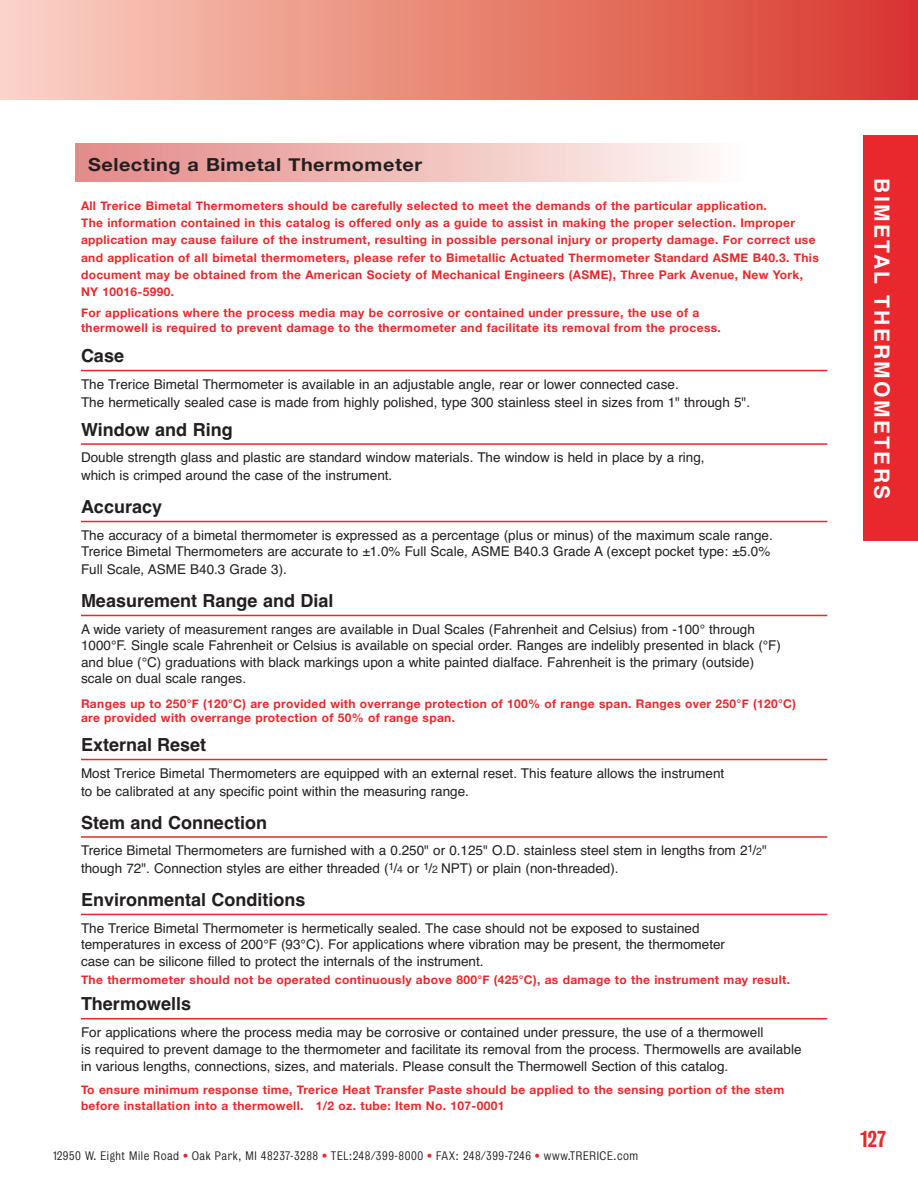
<style>
.page{position:relative;width:918px;height:1188px;background:#fff}
.page>*{position:absolute;margin:0;border:0;box-sizing:border-box;transform-origin:0 0}
.t1{font:700 21px "Helvetica";letter-spacing:.11em;color:#fff}
.t2{font:21px "Grot Three Five";color:#e9282d}
.t3{font:700 18px "Helvetica";color:#231f20}
.t4{font:700 18px "Helvetica Neue";letter-spacing:.03em;color:#231f20;scale:1.1 1}
.t5{font:13.5px/16.5px "Helvetica";color:#231f20}
.t6{font:700 12px/17.2px "Helvetica Neue";letter-spacing:.03em;color:#e9282d}
.t7{font:11.25px "Grot Five One";letter-spacing:.05em;color:#231f20}
.s1{font-size:10.5px;color:#312f30}
.s2{color:#e9282d}
</style>
<div class="page">
<div style="left:864px;top:135px;width:54px;height:406px;background:#e9282d"></div>
<hr style="left:81px;top:370px;width:746px;height:1px;background:#e9282d">
<hr style="left:81px;top:443px;width:746px;height:2px;background:#e9282d">
<hr style="left:81px;top:521px;width:746px;height:1px;background:#e9282d">
<hr style="left:81px;top:615px;width:746px;height:1px;background:#e9282d">
<hr style="left:81px;top:759px;width:746px;height:1px;background:#e9282d">
<hr style="left:81px;top:836px;width:746px;height:2px;background:#e9282d">
<hr style="left:81px;top:914px;width:746px;height:1px;background:#e9282d">
<hr style="left:81px;top:1018px;width:746px;height:1px;background:#e9282d">
<div style="left:76px;top:144px;width:670px;height:38px;background:linear-gradient(to right,#e38886,#fefbf7)"></div>
<div style="left:0;top:0;width:918px;height:100px;background:linear-gradient(to right,#fad3c3,#d8382b)"></div>
<h2 class="t4" style="left:88px;top:153px;width:305px">Selecting a Bimetal Thermometer</h2>
<p class="t6" style="left:81px;top:197px;width:739px">All Trerice Bimetal Thermometers should be carefully selected to meet the demands of the particular application.<br>The information contained in this catalog is offered only as a guide to assist in making the proper selection. Improper application may cause failure of the instrument, resulting in possible personal injury or property damage. For correct use and application of all bimetal thermometers, please refer to Bimetallic Actuated Thermometer Standard ASME B40.3. This document may be obtained from the American Society of Mechanical Engineers (ASME), Three Park Avenue, New York, NY 10016-5990.</p>
<p class="t6" style="left:81px;top:305px;width:641px;line-height:14.5px">For applications where the process media may be corrosive or contained under pressure, the use of a thermowell is required to prevent damage to the thermometer and facilitate its removal from the process.</p>
<h2 class="t3" style="left:81px;top:346px;width:45px">Case</h2>
<p class="t5" style="left:81px;top:375px;width:671px;line-height:17.7px">The Trerice Bimetal Thermometer is available in an adjustable angle, rear or lower connected case.<br>The hermetically sealed case is made from highly polished, type 300 stainless steel in sizes from 1" through 5".</p>
<h2 class="t3" style="left:81px;top:419px;width:153px">Window and Ring</h2>
<p class="t5" style="left:81px;top:449px;width:625px;line-height:17.7px">Double strength glass and plastic are standard window materials. The window is held in place by a ring, which is crimped around the case of the instrument.</p>
<h2 class="t3" style="left:81px;top:497px;width:83px">Accuracy</h2>
<p class="t5" style="left:81px;top:527px;width:693px;line-height:17.1px">The accuracy of a bimetal thermometer is expressed as a percentage (plus or minus) of the maximum scale range.<br>Trerice Bimetal Thermometers are accurate to ±1.0% Full Scale, ASme B40.3 grade A (except pocket type: ±5.0%<br>Full Scale, ASme B40.3 grade 3).</p>
<h2 class="t3" style="left:81px;top:590px;width:254px">Measurement Range and Dial</h2>
<p class="t5" style="left:81px;top:621px;width:702px">A wide variety of measurement ranges are available in Dual Scales (Fahrenheit and Celsius) from -100° through 1000°F. Single scale Fahrenheit or Celsius is available on special order. Ranges are indelibly presented in black (°F) and blue (°C) graduations with black markings upon a white painted dialface. Fahrenheit is the primary (outside) scale on dual scale ranges.</p>
<p class="t6" style="left:81px;top:696px;width:717px;line-height:14.2px">Ranges up to 250°F (120°C) are provided with overrange protection of 100% of range span. Ranges over 250°F (120°C) are provided with overrange protection of 50% of range span.</p>
<h2 class="t3" style="left:81px;top:735px;width:127px">External Reset</h2>
<p class="t5" style="left:81px;top:764px;width:645px;line-height:17.7px">most Trerice Bimetal Thermometers are equipped with an external reset. This feature allows the instrument to be calibrated at any specific point within the measuring range.</p>
<h2 class="t3" style="left:81px;top:812px;width:188px">Stem and Connection</h2>
<p class="t5" style="left:81px;top:842px;width:687px;line-height:17.7px">Trerice Bimetal Thermometers are furnished with a 0.250" or 0.125" o.D. stainless steel stem in lengths from 2<sup>1</sup>/<span class="s1">2</span>" though 72". Connection styles are either threaded (<sup>1</sup>/<span class="s1">4</span> or <sup>1</sup>/<span class="s1">2</span> NPT) or plain (non-threaded).</p>
<h2 class="t3" style="left:81px;top:889px;width:226px">Environmental Conditions</h2>
<p class="t5" style="left:81px;top:920px;width:646px">The Trerice Bimetal Thermometer is hermetically sealed. The case should not be exposed to sustained temperatures in excess of 200°F (93°C). For applications where vibration may be present, the thermometer case can be silicone filled to protect the internals of the instrument.</p>
<p class="t6" style="left:81px;top:971px;width:711px">The thermometer should not be operated continuously above 800°F (425°C), as damage to the instrument may result.</p>
<h2 class="t3" style="left:81px;top:994px;width:112px">Thermowells</h2>
<p class="t5" style="left:81px;top:1024px;width:722px;line-height:17.1px">For applications where the process media may be corrosive or contained under pressure, the use of a thermowell<br>is required to prevent damage to the thermometer and facilitate its removal from the process. Thermowells are available in various lengths, connections, sizes, and materials. Please consult the Thermowell Section of this catalog.</p>
<p class="t6" style="left:81px;top:1082px;width:705px;line-height:15.8px">To ensure minimum response time, Trerice Heat Transfer Paste should be applied to the sensing portion of the stem before installation into a thermowell. 1/2 oz. tube: Item No. 107-0001</p>
<p class="t7" style="left:53px;top:1150px;width:587px">12950 W. Eight Mile Road <span class="s2">•</span> Oak Park, MI 48237-3288 <span class="s2">•</span> TEL:248/399-8000 <span class="s2">•</span> FAX: 248/399-7246 <span class="s2">•</span> www.TRERICE.com</p>
<h1 class="t1" style="left:894px;top:178px;width:322px;rotate:90deg">BIMETAL THERMOMETERS</h1>
<h1 class="t2" style="left:861px;top:1128px;width:27px">127</h1>
</div>
